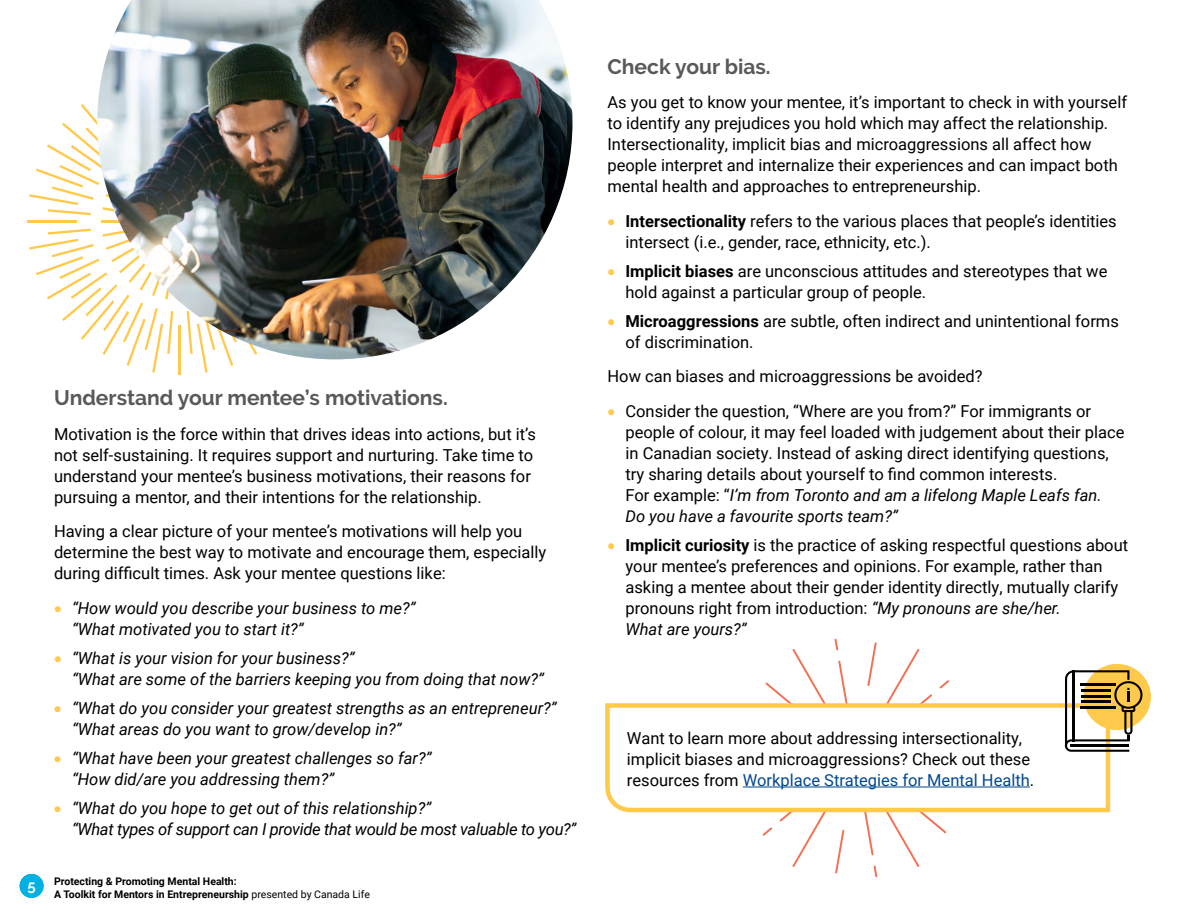
<style>
.page{position:relative;width:1188px;height:918px;background:#fff}
.page>*{position:absolute;margin:0;border:0;box-sizing:border-box;transform-origin:0 0}
.t1{font:700 21px "Raleway";color:#58595b}
.t2{font:16.5px/21px "Roboto";color:#000}
.t3{font:italic 16.5px/21px "Roboto";color:#000}
.t4{font:italic 16.5px/21px "Roboto";letter-spacing:-.02em;color:#000}
.t5{font:700 15px "Raleway";color:#fff}
.t6{font:700 10.5px/12.6px "Roboto";color:#000}
.s1{color:#ffc94b}
.s2{font-style:normal}
.s3{font-weight:400}
.s4{font-weight:700}
.s5{font-style:italic}
.s6{color:#004990}
</style>
<div class="page">
<svg style="left:762px;top:815px;width:83px;height:59px"></svg>
<svg style="left:864px;top:815px;width:83px;height:63px"></svg>
<svg style="left:867px;top:642px;width:82px;height:59px"></svg>
<svg style="left:765px;top:638px;width:82px;height:63px"></svg>
<hr style="left:27px;top:221px;width:50px;height:2px;background:#ffc94b">
<hr style="left:179px;top:325px;width:2px;height:50px;background:#ffc94b">
<svg style="left:29px;top:229px;width:128px;height:144px"></svg>
<svg style="left:29px;top:104px;width:68px;height:111px"></svg>
<svg style="left:605px;top:701px;width:506px;height:114px"></svg>
<div style="left:1083px;top:664px;width:68px;height:66px;background:#ffc94b;border-radius:50%"></div>
<svg style="left:1065px;top:670px;width:78px;height:82px"></svg>
<hr style="left:1073px;top:670px;width:2px;height:71px;background:#000">
<hr style="left:1081px;top:689px;width:29px;height:2px;background:#000">
<hr style="left:1081px;top:683px;width:35px;height:2px;background:#000">
<hr style="left:1081px;top:695px;width:29px;height:2px;background:#000">
<hr style="left:1081px;top:701px;width:29px;height:2px;background:#000">
<hr style="left:1081px;top:707px;width:35px;height:2px;background:#000">
<hr style="left:743px;top:787px;width:287px;height:1px;background:#004990">
<img style="left:97px;top:0;width:476px;height:359px">
<div style="left:20px;top:874px;width:23px;height:24px;background:#00b1e1;border-radius:50%"></div>
<p class="t5" style="left:27px;top:877px;width:10px">5</p>
<p class="t1" style="left:54px;top:386px;width:395px">Understand your mentee’s motivations.</p>
<p class="t2" style="left:54px;top:423px;width:484px">Motivation is the force within that drives ideas into actions, but it’s not self-sustaining. It requires support and nurturing. Take time to understand your mentee’s business motivations, their reasons for pursuing a mentor, and their intentions for the relationship.</p>
<p class="t2" style="left:54px;top:520px;width:494px">Having a clear picture of your mentee’s motivations will help you determine the best way to motivate and encourage them, especially during difficult times. Ask your mentee questions like:</p>
<p class="t3" style="left:72px;top:597px;width:345px;text-indent:-18px"><span class="s1">•</span> “How would you describe your business to me?” “What motivated you to start it?”</p>
<p class="t3" style="left:72px;top:647px;width:473px;text-indent:-18px"><span class="s1">•</span> “What is your vision for your business?”<br>“What are some of the barriers keeping you from doing that now?”</p>
<p class="t3" style="left:72px;top:697px;width:486px;text-indent:-18px"><span class="s1">•</span> “Wha<span class="s2">t</span> do you consider your greatest strengths as an entrepreneur?” “What areas do you want to grow/develop in?”</p>
<p class="t3" style="left:72px;top:747px;width:361px;text-indent:-18px"><span class="s1">•</span> “What have been your greatest challenges so far?” “How did/are you addressing them?”</p>
<p class="t4" style="left:72px;top:797px;width:506px;text-indent:-18px"><span class="s1">•</span> “What do you hope to get out of this relationship?”<br>“What types of support can I provide that would be most valuable to you?”</p>
<p class="t6" style="left:54px;top:875px;width:317px">Protecting &amp; Promoting Mental Health:<br>A Toolkit for Mentors in Entrepreneurship <span class="s3">presented by Canada Life</span></p>
<p class="t1" style="left:608px;top:54px;width:165px">Check your bias.</p>
<p class="t2" style="left:608px;top:91px;width:521px">As you get to know your mentee, it’s important to check in with yourself to identify any prejudices you hold which may affect the relationship.<br>Intersectionality, implicit bias and microaggressions all affect how people interpret and internalize their experiences and can impact both mental health and approaches to entrepreneurship.</p>
<p class="t2" style="left:626px;top:210px;width:493px;text-indent:-18px"><span class="s1">•</span> <span class="s4">Intersectionality</span> refers to the various places that people’s identities intersect (i.e., gender, race, ethnicity, etc.).</p>
<p class="t2" style="left:626px;top:260px;width:483px;text-indent:-18px"><span class="s1">•</span> <span class="s4">Implicit biases</span> are unconscious attitudes and stereotypes that we hold against a particular group of people.</p>
<p class="t2" style="left:626px;top:310px;width:495px;text-indent:-18px"><span class="s1">•</span> <span class="s4">Microaggressions</span> are subtle, often indirect and unintentional forms of discrimination.</p>
<p class="t2" style="left:608px;top:366px;width:377px">How can biases and microaggressions be avoided?</p>
<p class="t2" style="left:625px;top:400px;width:501px;text-indent:-18px"><span class="s1">•</span> Consider the question, “Where are you from?” For immigrants or people of colour, it may feel loaded with judgement about their place in Canadian society. Instead of asking direct identifying questions, try sharing details about yourself to find common interests.<br>For example: “<span class="s5">I’m from Toronto and am a lifelong Maple Leafs fan.<br>Do you have a favourite sports team?”</span></p>
<p class="t2" style="left:625px;top:534px;width:504px;text-indent:-18px"><span class="s1">•</span> <span class="s4">Implicit curiosity</span> is the practice of asking respectful questions about your mentee’s preferences and opinions. For example, rather than asking a mentee about their gender identity directly, mutually clarify pronouns right from introduction: <span class="s5">“My pronouns are she/her.<br>What are yours?”</span></p>
<p class="t2" style="left:627px;top:727px;width:409px">Want to learn more about addressing intersectionality, implicit biases and microaggressions? Check out these resources from <span class="s6">Workplace Strategies for Mental Health</span>.</p>
</div>
